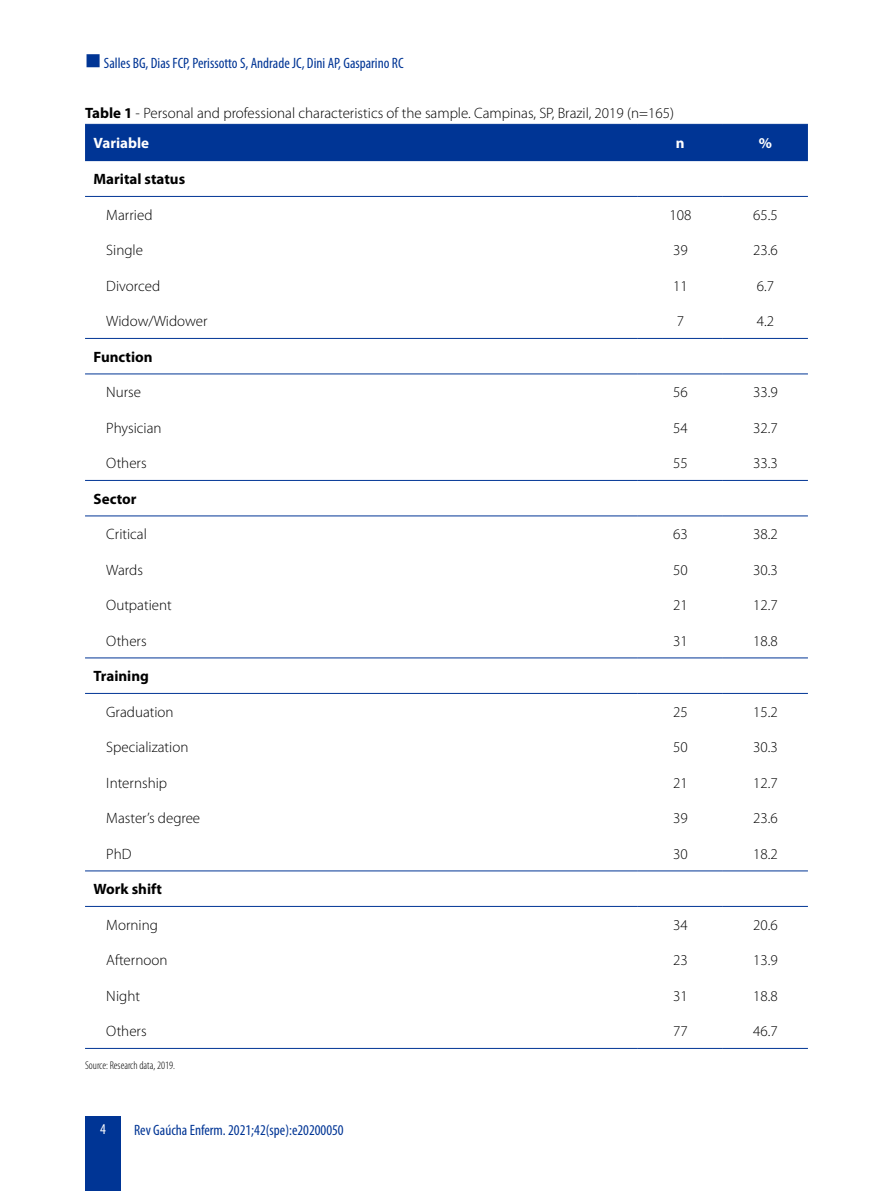
<style>
.page{position:relative;width:893px;height:1191px;background:#fff}
.page>*{position:absolute;margin:0;border:0;box-sizing:border-box;transform-origin:0 0}
.t1{font:300 15px/30.8px "Myriad Pro";color:#000}
.t2{font:condensed 15px "Myriad Pro";color:#003595}
.t3{font:700 15px "Myriad Pro";color:#000}
.t4{font:700 15px "Myriad Pro";color:#fff}
.t5{font:condensed 15px "Myriad Pro";color:#fff}
.t6{font:300 condensed 11.25px "Myriad Pro";color:#000}
.s1{font-weight:700}
.s2{font-weight:700;color:#fff}
</style>
<div class="page">
<div style="left:85px;top:1116px;width:36px;height:75px;background:#003595"></div>
<div style="left:85px;top:125px;width:723px;height:36px;background:#003595"></div>
<hr style="left:85px;top:124px;width:553px;height:1px;background:#003595">
<hr style="left:638px;top:124px;width:85px;height:1px;background:#003595">
<hr style="left:723px;top:124px;width:85px;height:1px;background:#003595">
<hr style="left:85px;top:1048px;width:553px;height:1px;background:#003595">
<hr style="left:638px;top:1048px;width:85px;height:1px;background:#003595">
<hr style="left:723px;top:1048px;width:85px;height:1px;background:#003595">
<hr style="left:85px;top:196px;width:553px;height:1px;background:#003595">
<hr style="left:638px;top:196px;width:85px;height:1px;background:#003595">
<hr style="left:723px;top:196px;width:85px;height:1px;background:#003595">
<hr style="left:85px;top:338px;width:553px;height:1px;background:#003595">
<hr style="left:638px;top:338px;width:85px;height:1px;background:#003595">
<hr style="left:723px;top:338px;width:85px;height:1px;background:#003595">
<hr style="left:85px;top:374px;width:553px;height:1px;background:#003595">
<hr style="left:638px;top:374px;width:85px;height:1px;background:#003595">
<hr style="left:723px;top:374px;width:85px;height:1px;background:#003595">
<hr style="left:85px;top:480px;width:553px;height:1px;background:#003595">
<hr style="left:638px;top:480px;width:85px;height:1px;background:#003595">
<hr style="left:723px;top:480px;width:85px;height:1px;background:#003595">
<hr style="left:85px;top:515px;width:553px;height:1px;background:#003595">
<hr style="left:638px;top:515px;width:85px;height:1px;background:#003595">
<hr style="left:723px;top:515px;width:85px;height:1px;background:#003595">
<hr style="left:85px;top:657px;width:553px;height:1px;background:#003595">
<hr style="left:638px;top:657px;width:85px;height:1px;background:#003595">
<hr style="left:723px;top:657px;width:85px;height:1px;background:#003595">
<hr style="left:85px;top:693px;width:553px;height:1px;background:#003595">
<hr style="left:638px;top:693px;width:85px;height:1px;background:#003595">
<hr style="left:723px;top:693px;width:85px;height:1px;background:#003595">
<hr style="left:85px;top:870px;width:553px;height:1px;background:#003595">
<hr style="left:638px;top:870px;width:85px;height:1px;background:#003595">
<hr style="left:723px;top:870px;width:85px;height:1px;background:#003595">
<hr style="left:85px;top:906px;width:553px;height:1px;background:#003595">
<hr style="left:638px;top:906px;width:85px;height:1px;background:#003595">
<hr style="left:723px;top:906px;width:85px;height:1px;background:#003595">
<p class="t2" style="left:104px;top:54px;width:301px">Salles BG, Dias FCP, Perissotto S, Andrade JC, Dini AP, Gasparino RC</p>
<p class="t1" style="left:94px;top:97px;width:582px;text-indent:-9px"><span class="s1">Table 1</span> - Personal and professional characteristics of the sample. Campinas, SP, Brazil, 2019 (n=165)<br><span class="s2">Variable</span></p>
<p class="t4" style="left:676px;top:133px;width:10px">n</p>
<p class="t4" style="left:759px;top:133px;width:15px">%</p>
<p class="t3" style="left:94px;top:169px;width:93px">Marital status</p>
<p class="t1" style="left:106px;top:199px;width:48px">Married</p>
<p class="t1" style="left:669px;top:199px;width:23px">108</p>
<p class="t1" style="left:753px;top:199px;width:26px">65.5</p>
<p class="t1" style="left:106px;top:235px;width:38px">Single</p>
<p class="t1" style="left:673px;top:235px;width:16px">39</p>
<p class="t1" style="left:753px;top:235px;width:26px">23.6</p>
<p class="t1" style="left:106px;top:270px;width:55px">Divorced</p>
<p class="t1" style="left:673px;top:270px;width:16px">11</p>
<p class="t1" style="left:757px;top:270px;width:19px">6.7</p>
<p class="t1" style="left:106px;top:306px;width:103px">Widow/Widower</p>
<p class="t1" style="left:677px;top:306px;width:9px">7</p>
<p class="t1" style="left:757px;top:306px;width:19px">4.2</p>
<p class="t3" style="left:94px;top:347px;width:61px">Function</p>
<p class="t1" style="left:106px;top:377px;width:36px">Nurse</p>
<p class="t1" style="left:673px;top:377px;width:16px">56</p>
<p class="t1" style="left:753px;top:377px;width:26px">33.9</p>
<p class="t1" style="left:106px;top:412px;width:57px">Physician</p>
<p class="t1" style="left:673px;top:412px;width:16px">54</p>
<p class="t1" style="left:753px;top:412px;width:26px">32.7</p>
<p class="t1" style="left:106px;top:448px;width:42px">Others</p>
<p class="t1" style="left:673px;top:448px;width:16px">55</p>
<p class="t1" style="left:753px;top:448px;width:26px">33.3</p>
<p class="t3" style="left:94px;top:489px;width:44px">Sector</p>
<p class="t1" style="left:106px;top:519px;width:42px">Critical</p>
<p class="t1" style="left:673px;top:519px;width:16px">63</p>
<p class="t1" style="left:753px;top:519px;width:26px">38.2</p>
<p class="t1" style="left:106px;top:554px;width:38px">Wards</p>
<p class="t1" style="left:673px;top:554px;width:16px">50</p>
<p class="t1" style="left:753px;top:554px;width:26px">30.3</p>
<p class="t1" style="left:106px;top:590px;width:67px">Outpatient</p>
<p class="t1" style="left:673px;top:590px;width:16px">21</p>
<p class="t1" style="left:753px;top:590px;width:26px">12.7</p>
<p class="t1" style="left:106px;top:625px;width:42px">Others</p>
<p class="t1" style="left:673px;top:625px;width:16px">31</p>
<p class="t1" style="left:753px;top:625px;width:26px">18.8</p>
<p class="t3" style="left:94px;top:666px;width:57px">Training</p>
<p class="t1" style="left:106px;top:696px;width:69px">Graduation</p>
<p class="t1" style="left:673px;top:696px;width:16px">25</p>
<p class="t1" style="left:753px;top:696px;width:26px">15.2</p>
<p class="t1" style="left:106px;top:732px;width:84px">Specialization</p>
<p class="t1" style="left:673px;top:732px;width:16px">50</p>
<p class="t1" style="left:753px;top:732px;width:26px">30.3</p>
<p class="t1" style="left:106px;top:767px;width:62px">Internship</p>
<p class="t1" style="left:673px;top:767px;width:16px">21</p>
<p class="t1" style="left:753px;top:767px;width:26px">12.7</p>
<p class="t1" style="left:106px;top:803px;width:95px">Master’s degree</p>
<p class="t1" style="left:673px;top:803px;width:16px">39</p>
<p class="t1" style="left:753px;top:803px;width:26px">23.6</p>
<p class="t1" style="left:106px;top:838px;width:27px">PhD</p>
<p class="t1" style="left:673px;top:838px;width:16px">30</p>
<p class="t1" style="left:753px;top:838px;width:26px">18.2</p>
<p class="t3" style="left:94px;top:879px;width:70px">Work shift</p>
<p class="t1" style="left:106px;top:909px;width:53px">Morning</p>
<p class="t1" style="left:673px;top:909px;width:16px">34</p>
<p class="t1" style="left:753px;top:909px;width:26px">20.6</p>
<p class="t1" style="left:106px;top:945px;width:63px">Afternoon</p>
<p class="t1" style="left:673px;top:945px;width:16px">23</p>
<p class="t1" style="left:753px;top:945px;width:26px">13.9</p>
<p class="t1" style="left:106px;top:980px;width:35px">Night</p>
<p class="t1" style="left:673px;top:980px;width:16px">31</p>
<p class="t1" style="left:753px;top:980px;width:26px">18.8</p>
<p class="t1" style="left:106px;top:1015px;width:42px">Others</p>
<p class="t1" style="left:673px;top:1015px;width:16px">77</p>
<p class="t1" style="left:753px;top:1015px;width:26px">46.7</p>
<p class="t6" style="left:85px;top:1058px;width:92px">Source: Research data, 2019.</p>
<p class="t5" style="left:100px;top:1120px;width:7px">4</p>
<p class="t2" style="left:134px;top:1121px;width:211px">Rev Gaúcha Enferm. 2021;42(spe):e20200050</p>
</div>
